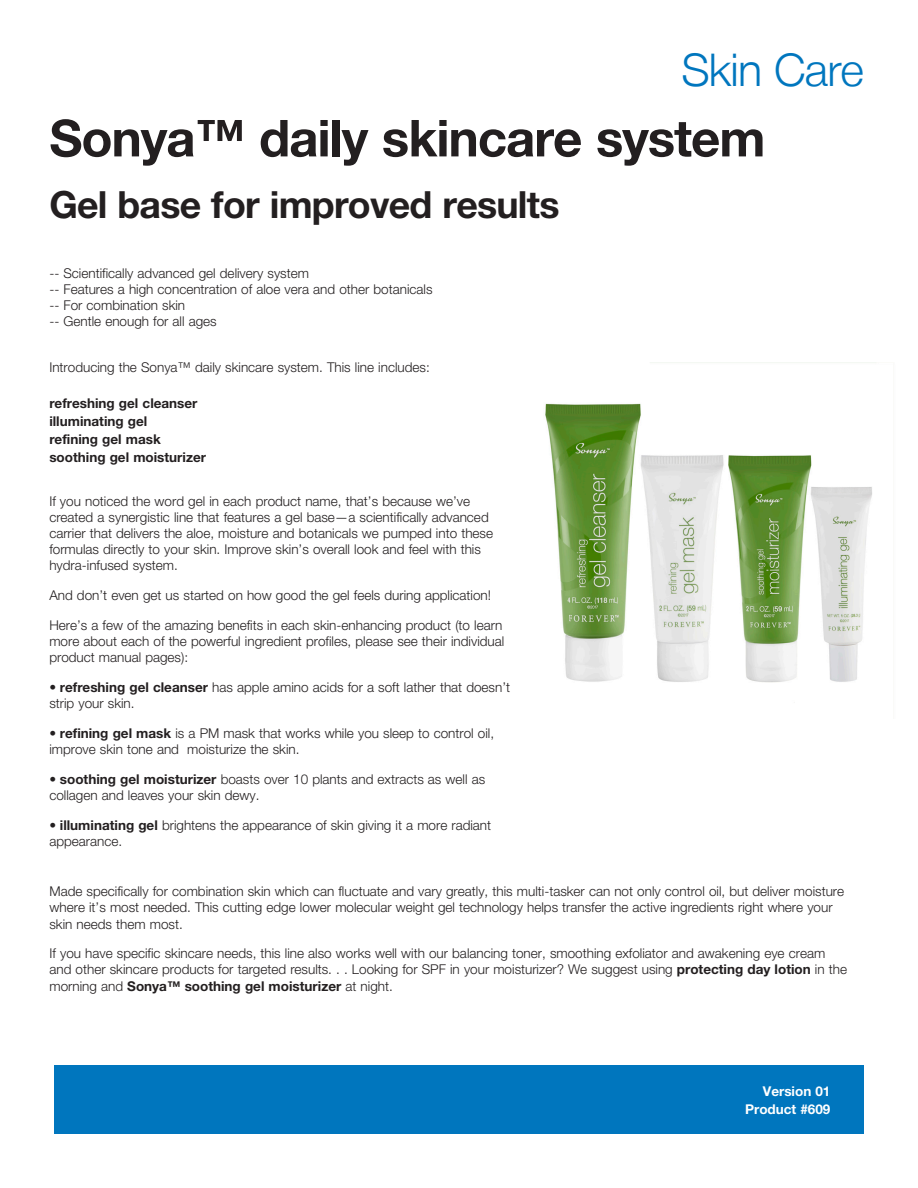
<style>
.page{position:relative;width:918px;height:1188px;background:#fff}
.page>*{position:absolute;margin:0;border:0;box-sizing:border-box;transform-origin:0 0}
.t1{font:700 51px "Helvetica Neue LT Std";letter-spacing:-.02em;color:#231f20}
.t2{font:300 45px "Helvetica Neue LT";letter-spacing:-.02em;color:#0076be}
.t3{font:700 37.5px "Helvetica Neue LT Std";letter-spacing:-.02em;color:#231f20}
.t4{font:300 13.5px/16.2px "Helvetica Neue LT Std";color:#231f20}
.t5{font:700 13.5px "Helvetica Neue LT Std";color:#231f20}
.t6{font:700 13.5px "Helvetica Neue LT Std";color:#fff}
.s1{font-weight:700}
</style>
<div class="page">
<div style="left:54px;top:1066px;width:810px;height:68px;background:#0076be"></div>
<img style="left:545px;top:403px;width:327px;height:280px">
<p class="t2" style="left:682px;top:43px;width:184px">Skin Care</p>
<p class="t1" style="left:49px;top:107px;width:718px">Sonya™ daily skincare system</p>
<p class="t3" style="left:49px;top:181px;width:512px">Gel base for improved results</p>
<p class="t4" style="left:49px;top:265px;width:261px">-- Scientifically advanced gel delivery system</p>
<p class="t4" style="left:49px;top:281px;width:385px">-- Features a high concentration of aloe vera and other botanicals</p>
<p class="t4" style="left:49px;top:297px;width:137px">-- For combination skin</p>
<p class="t4" style="left:49px;top:313px;width:169px">-- Gentle enough for all ages</p>
<p class="t4" style="left:49px;top:359px;width:382px">Introducing the Sonya™ daily skincare system. This line includes:</p>
<p class="t5" style="left:49px;top:395px;width:150px">refreshing gel cleanser</p>
<p class="t5" style="left:49px;top:413px;width:100px">illuminating gel</p>
<p class="t5" style="left:49px;top:431px;width:113px">refining gel mask</p>
<p class="t5" style="left:49px;top:449px;width:158px">soothing gel moisturizer</p>
<p class="t4" style="left:49px;top:492px;width:445px">If you noticed the word gel in each product name, that’s because we’ve created a synergistic line that features a gel base—a scientifically advanced carrier that delivers the aloe, moisture and botanicals we pumped into these formulas directly to your skin. Improve skin’s overall look and feel with this hydra-infused system.</p>
<p class="t4" style="left:49px;top:587px;width:443px">And don’t even get us started on how good the gel feels during application!</p>
<p class="t4" style="left:49px;top:617px;width:457px">Here’s a few of the amazing benefits in each skin-enhancing product (to learn more about each of the powerful ingredient profiles, please see their individual product manual pages):</p>
<p class="t4" style="left:49px;top:679px;width:462px">• <span class="s1">refreshing gel cleanser</span> has apple amino acids for a soft lather that doesn’t strip your skin.</p>
<p class="t4" style="left:49px;top:725px;width:446px">• <span class="s1">refining gel mask</span> is a PM mask that works while you sleep to control oil, improve skin tone and moisturize the skin.</p>
<p class="t4" style="left:49px;top:771px;width:437px">• <span class="s1">soothing gel moisturizer</span> boasts over 10 plants and extracts as well as collagen and leaves your skin dewy.</p>
<p class="t4" style="left:49px;top:816px;width:443px">• <span class="s1">illuminating gel</span> brightens the appearance of skin giving it a more radiant appearance.</p>
<p class="t4" style="left:50px;top:883px;width:796px">Made specifically for combination skin which can fluctuate and vary greatly, this multi-tasker can not only control oil, but deliver moisture where it’s most needed. This cutting edge lower molecular weight gel technology helps transfer the active ingredients right where your skin needs them most.</p>
<p class="t4" style="left:50px;top:945px;width:799px">If you have specific skincare needs, this line also works well with our balancing toner, smoothing exfoliator and awakening eye cream and other skincare products for targeted results. . . Looking for SPF in your moisturizer? We suggest using <span class="s1">protecting day lotion</span> in the morning and <span class="s1">Sonya™ soothing gel moisturizer</span> at night.</p>
<p class="t6" style="left:763px;top:1083px;width:69px">Version 01</p>
<p class="t6" style="left:745px;top:1101px;width:87px">Product #609</p>
</div>
